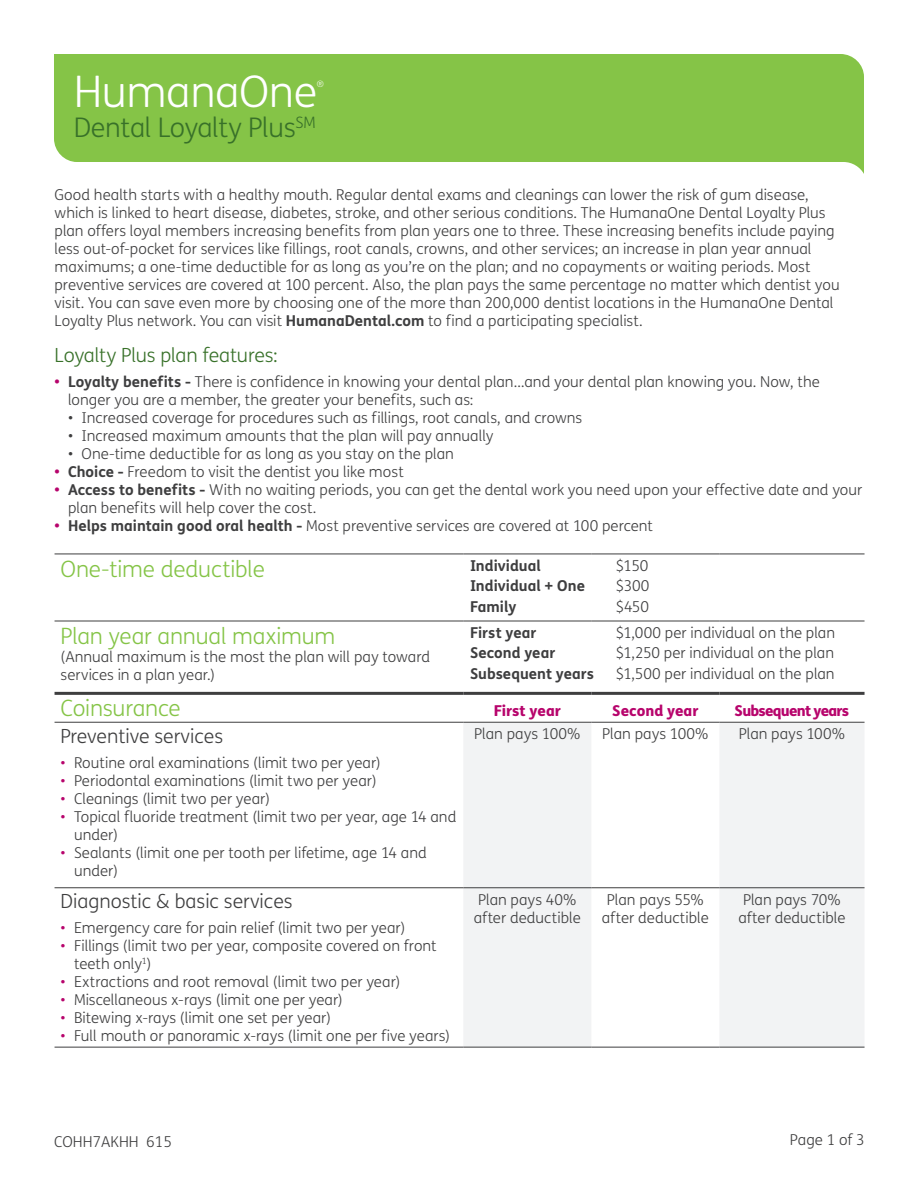
<style>
.page{position:relative;width:918px;height:1188px;background:#fff}
.page>*{position:absolute;margin:0;border:0;box-sizing:border-box;transform-origin:0 0}
.t1{font:300 43.5px "FS Humana";letter-spacing:-.01em;color:#fff}
.t2{font:300 27px "FS Humana";letter-spacing:-.01em;color:#387129}
.Subhead_15_18_Green{font:300 22.5px "FS Humana";letter-spacing:-.01em;color:#85c447}
.black_subhead_in_gri{font:300 19.5px "FS Humana";color:#3e3e3f}
.Subhead_15_18_Dark_G{font:300 19.5px "FS Humana";letter-spacing:-.015em;color:#387129}
.Body_Copy_10_12_Dark{font:300 15px/18px "FS Humana";color:#3e3e3f}
.coins{font:300 15px/18px "FS Humana";letter-spacing:.005em;color:#3e3e3f;text-align:center}
.Body_Copy_10_12_Dark-2{font:700 15px "FS Humana";color:#3e3e3f}
.teal_subhead{font:800 15px "FS Humana";letter-spacing:-.05em;color:#b7046c}
.teal_subhead-2{font:800 15px "FS Humana";color:#b7046c}
.plum_heading{font:800 15px "FS Humana";color:#b7046c}
.t3{font:300 8.7px "FS Humana";color:#fff}
.s1{font-weight:700}
.s2{font-weight:700;color:#b7046c}
.s3{color:#b7046c}
</style>
<div class="page">
<svg style="left:463px;top:723px;width:402px;height:324px;fill:#f2f3f4"></svg>
<hr style="left:55px;top:554px;width:408px;height:1px;background:#3e3e3f">
<hr style="left:463px;top:554px;width:128px;height:1px;background:#3e3e3f">
<hr style="left:591px;top:554px;width:128px;height:1px;background:#3e3e3f">
<hr style="left:719px;top:554px;width:146px;height:1px;background:#3e3e3f">
<hr style="left:55px;top:621px;width:408px;height:1px;background:#3e3e3f">
<hr style="left:463px;top:621px;width:128px;height:1px;background:#3e3e3f">
<hr style="left:591px;top:621px;width:128px;height:1px;background:#3e3e3f">
<hr style="left:719px;top:621px;width:146px;height:1px;background:#3e3e3f">
<hr style="left:55px;top:722px;width:408px;height:1px;background:#3e3e3f">
<hr style="left:463px;top:722px;width:128px;height:1px;background:#3e3e3f">
<hr style="left:591px;top:722px;width:128px;height:1px;background:#3e3e3f">
<hr style="left:719px;top:722px;width:146px;height:1px;background:#3e3e3f">
<hr style="left:55px;top:887px;width:408px;height:1px;background:#3e3e3f">
<hr style="left:463px;top:887px;width:128px;height:1px;background:#3e3e3f">
<hr style="left:591px;top:887px;width:128px;height:1px;background:#3e3e3f">
<hr style="left:719px;top:887px;width:146px;height:1px;background:#3e3e3f">
<hr style="left:55px;top:692px;width:408px;height:3px;background:#3e3e3f">
<hr style="left:463px;top:692px;width:128px;height:3px;background:#3e3e3f">
<hr style="left:591px;top:692px;width:128px;height:3px;background:#3e3e3f">
<hr style="left:719px;top:692px;width:146px;height:3px;background:#3e3e3f">
<hr style="left:55px;top:1047px;width:408px;height:1px;background:#3e3e3f">
<hr style="left:463px;top:1047px;width:128px;height:1px;background:#3e3e3f">
<hr style="left:591px;top:1047px;width:128px;height:1px;background:#3e3e3f">
<hr style="left:719px;top:1047px;width:146px;height:1px;background:#3e3e3f">
<svg style="left:54px;top:54px;width:810px;height:120px;background:#91ca59"></svg>
<p class="t1" style="left:74px;top:62px;width:245px">HumanaOne</p>
<p class="t3" style="left:317px;top:78px;width:9px">®</p>
<p class="t2" style="left:74px;top:109px;width:244px">Dental Loyalty Plus<sup>SM</sup></p>
<p class="Body_Copy_10_12_Dark" style="left:55px;top:186px;width:787px">Good health starts with a healthy mouth. Regular dental exams and cleanings can lower the risk of gum disease, which is linked to heart disease, diabetes, stroke, and other serious conditions. The HumanaOne Dental Loyalty Plus plan offers loyal members increasing benefits from plan years one to three. These increasing benefits include paying less out-of-pocket for services like fillings, root canals, crowns, and other services; an increase in plan year annual maximums; a one-time deductible for as long as you’re on the plan; and no copayments or waiting periods. Most preventive services are covered at 100 percent. Also, the plan pays the same percentage no matter which dentist you visit. You can save even more by choosing one of the more than 200,000 dentist locations in the HumanaOne Dental Loyalty Plus network. You can visit <span class="s1">HumanaDental.com</span> to find a participating specialist.</p>
<p class="Subhead_15_18_Dark_G" style="left:55px;top:342px;width:225px">Loyalty Plus plan features:</p>
<p class="Body_Copy_10_12_Dark" style="left:68px;top:372px;width:753px;text-indent:-14px"><span class="s2">•</span> <span class="s1">Loyalty benefits -</span> There is confidence in knowing your dental plan…and your dental plan knowing you. Now, the longer you are a member, the greater your benefits, such as:</p>
<p class="Body_Copy_10_12_Dark" style="left:68px;top:408px;width:516px">• Increased coverage for procedures such as fillings, root canals, and crowns</p>
<p class="Body_Copy_10_12_Dark" style="left:68px;top:426px;width:427px">• Increased maximum amounts that the plan will pay annually</p>
<p class="Body_Copy_10_12_Dark" style="left:68px;top:444px;width:387px">• One-time deductible for as long as you stay on the plan</p>
<p class="Body_Copy_10_12_Dark" style="left:55px;top:462px;width:351px"><span class="s2">•</span> <span class="s1">Choice -</span> Freedom to visit the dentist you like most</p>
<p class="Body_Copy_10_12_Dark" style="left:68px;top:480px;width:796px;text-indent:-14px"><span class="s2">•</span> <span class="s1">Access to benefits -</span> With no waiting periods, you can get the dental work you need upon your effective date and your plan benefits will help cover the cost.</p>
<p class="Body_Copy_10_12_Dark" style="left:55px;top:516px;width:600px"><span class="s2">•</span> <span class="s1">Helps maintain good oral health -</span> Most preventive services are covered at 100 percent</p>
<p class="Subhead_15_18_Green" style="left:61px;top:554px;width:206px">One-time deductible</p>
<p class="Body_Copy_10_12_Dark-2" style="left:470px;top:554px;width:72px">Individual</p>
<p class="Body_Copy_10_12_Dark" style="left:616px;top:557px;width:34px">$150</p>
<p class="Body_Copy_10_12_Dark-2" style="left:470px;top:574px;width:117px">Individual + One</p>
<p class="Body_Copy_10_12_Dark" style="left:616px;top:577px;width:35px">$300</p>
<p class="Body_Copy_10_12_Dark-2" style="left:470px;top:595px;width:48px">Family</p>
<p class="Body_Copy_10_12_Dark" style="left:616px;top:597px;width:35px">$450</p>
<p class="Subhead_15_18_Green" style="left:61px;top:621px;width:276px">Plan year annual maximum</p>
<p class="Body_Copy_10_12_Dark" style="left:61px;top:647px;width:371px">(Annual maximum is the most the plan will pay toward services in a plan year.)</p>
<p class="Body_Copy_10_12_Dark-2" style="left:470px;top:621px;width:68px">First year</p>
<p class="Body_Copy_10_12_Dark" style="left:616px;top:624px;width:221px">$1,000 per individual on the plan</p>
<p class="Body_Copy_10_12_Dark-2" style="left:470px;top:641px;width:87px">Second year</p>
<p class="Body_Copy_10_12_Dark" style="left:616px;top:644px;width:220px">$1,250 per individual on the plan</p>
<p class="Body_Copy_10_12_Dark-2" style="left:470px;top:662px;width:125px">Subsequent years</p>
<p class="Body_Copy_10_12_Dark" style="left:616px;top:664px;width:221px">$1,500 per individual on the plan</p>
<p class="Subhead_15_18_Green" style="left:61px;top:693px;width:122px">Coinsurance</p>
<p class="plum_heading" style="left:494px;top:699px;width:69px">First year</p>
<p class="teal_subhead-2" style="left:612px;top:699px;width:88px">Second year</p>
<p class="teal_subhead" style="left:735px;top:699px;width:116px">Subsequent years</p>
<p class="black_subhead_in_gri" style="left:61px;top:723px;width:164px">Preventive services</p>
<p class="Body_Copy_10_12_Dark" style="left:61px;top:753px;width:322px"><span class="s3">•</span> Routine oral examinations (limit two per year)</p>
<p class="Body_Copy_10_12_Dark" style="left:61px;top:771px;width:318px"><span class="s3">•</span> Periodontal examinations (limit two per year)</p>
<p class="Body_Copy_10_12_Dark" style="left:61px;top:789px;width:211px"><span class="s3">•</span> Cleanings (limit two per year)</p>
<p class="Body_Copy_10_12_Dark" style="left:74px;top:807px;width:384px;text-indent:-14px"><span class="s3">•</span> Topical fluoride treatment (limit two per year, age 14 and under)</p>
<p class="Body_Copy_10_12_Dark" style="left:74px;top:843px;width:354px;text-indent:-14px"><span class="s3">•</span> Sealants (limit one per tooth per lifetime, age 14 and under)</p>
<p class="coins" style="left:474px;top:725px;width:108px">Plan pays 100%</p>
<p class="coins" style="left:602px;top:725px;width:108px">Plan pays 100%</p>
<p class="coins" style="left:739px;top:725px;width:108px">Plan pays 100%</p>
<p class="black_subhead_in_gri" style="left:61px;top:888px;width:234px">Diagnostic &amp; basic services</p>
<p class="Body_Copy_10_12_Dark" style="left:61px;top:918px;width:346px"><span class="s3">•</span> Emergency care for pain relief (limit two per year)</p>
<p class="Body_Copy_10_12_Dark" style="left:74px;top:936px;width:364px;text-indent:-14px"><span class="s3">•</span> Fillings (limit two per year, composite covered on front teeth only<sup>1</sup>)</p>
<p class="Body_Copy_10_12_Dark" style="left:61px;top:972px;width:341px"><span class="s3">•</span> Extractions and root removal (limit two per year)</p>
<p class="Body_Copy_10_12_Dark" style="left:61px;top:990px;width:284px"><span class="s3">•</span> Miscellaneous x-rays (limit one per year)</p>
<p class="Body_Copy_10_12_Dark" style="left:61px;top:1008px;width:272px"><span class="s3">•</span> Bitewing x-rays (limit one set per year)</p>
<p class="Body_Copy_10_12_Dark" style="left:61px;top:1026px;width:391px"><span class="s3">•</span> Full mouth or panoramic x-rays (limit one per five years)</p>
<p class="coins" style="left:474px;top:890px;width:109px;text-align:left">Plan pays 40% after deductible</p>
<p class="coins" style="left:602px;top:890px;width:109px">Plan pays 55% after deductible</p>
<p class="coins" style="left:738px;top:890px;width:109px">Plan pays 70% after deductible</p>
<p class="Body_Copy_10_12_Dark" style="left:54px;top:1132px;width:120px">COHH7AKHH 615</p>
<p class="Body_Copy_10_12_Dark" style="left:790px;top:1131px;width:76px">Page 1 of 3</p>
</div>
